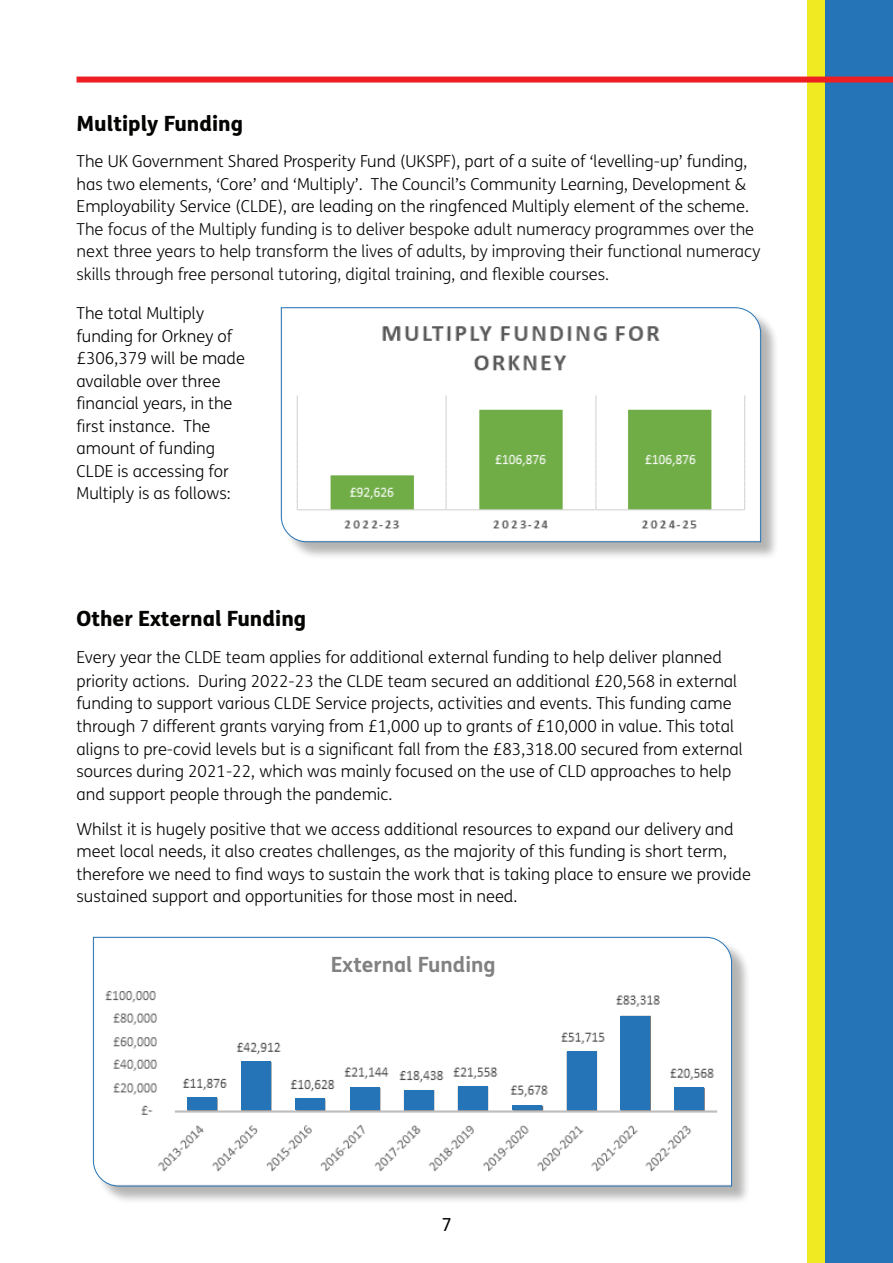
<style>
.page{position:relative;width:893px;height:1263px;background:#fff}
.page>*{position:absolute;margin:0;border:0;box-sizing:border-box;transform-origin:0 0}
.t1{font:800 21px "FS Me";color:#040503}
.t2{font:700 21px "FS Me";color:#808180}
.t3{font:18px "FS Me";color:#040503}
.t4{font:300 16.5px/22.5px "FS Me";color:#040503}
.s1{color:#0a0c0a}
</style>
<div class="page">
<div style="left:825px;top:0;width:68px;height:1263px;background:#2574b7"></div>
<div style="left:808px;top:0;width:17px;height:1263px;background:#efea22"></div>
<div style="left:283px;top:310px;width:496px;height:251px;background:#040503;opacity:.3"></div>
<svg style="left:281px;top:307px;width:480px;height:235px"></svg>
<div style="left:95px;top:939px;width:656px;height:266px;background:#040503;opacity:.3"></div>
<svg style="left:93px;top:936px;width:639px;height:251px"></svg>
<div style="left:77px;top:77px;width:816px;height:6px;background:#ee1f23"></div>
<div style="left:106px;top:945px;width:615px;height:38px;background:#fff"></div>
<div style="left:187px;top:1097px;width:30px;height:13px;background:#2574b7"></div>
<div style="left:295px;top:1098px;width:30px;height:12px;background:#2574b7"></div>
<div style="left:241px;top:1062px;width:30px;height:48px;background:#2574b7"></div>
<div style="left:350px;top:1087px;width:30px;height:23px;background:#2574b7"></div>
<div style="left:404px;top:1090px;width:29px;height:20px;background:#2574b7"></div>
<div style="left:458px;top:1086px;width:29px;height:23px;background:#2574b7"></div>
<div style="left:512px;top:1105px;width:29px;height:5px;background:#2574b7"></div>
<div style="left:567px;top:1051px;width:30px;height:59px;background:#2574b7"></div>
<div style="left:620px;top:1016px;width:30px;height:94px;background:#2574b7"></div>
<div style="left:674px;top:1087px;width:30px;height:23px;background:#2574b7"></div>
<p class="t1" style="left:77px;top:106px;width:168px">Multiply Funding</p>
<p class="t4" style="left:77px;top:150px;width:686px">The UK Government Shared Prosperity Fund (UKSPF), part of a suite of ‘levelling-up’ funding, has two elements, ‘Core’ and ‘Multiply’. The Council’s Community Learning, Development &amp; Employability Service (CLDE), are leading on the ringfenced Multiply element of the scheme.<br><span class="s1">The focus of the Multiply funding is to deliver bespoke adult numeracy programmes over the next three years to help transform the lives of adults, by improving their functional numeracy skills through free personal tutoring, digital training, and flexible courses.</span></p>
<p class="t4" style="left:77px;top:302px;width:170px">The total Multiply funding for Orkney of £306,379 will be made available over three financial years, in the first instance. The amount of funding<br>CLDE is accessing for<br>Multiply is as follows:</p>
<p class="t1" style="left:77px;top:602px;width:231px">Other External Funding</p>
<p class="t4" style="left:77px;top:645px;width:662px;line-height:24px">Every year the CLDE team applies for additional external funding to help deliver planned priority actions. During 2022-23 the CLDE team secured an additional £20,568 in external</p>
<p class="t4" style="left:77px;top:692px;width:668px">funding to support various CLDE Service projects, activities and events. This funding came through 7 different grants varying from £1,000 up to grants of £10,000 in value. This total aligns to pre-covid levels but is a significant fall from the £83,318.00 secured from external sources during 2021-22, which was mainly focused on the use of CLD approaches to help and support people through the pandemic.</p>
<p class="t4" style="left:77px;top:817px;width:676px">Whilst it is hugely positive that we access additional resources to expand our delivery and meet local needs, it also creates challenges, as the majority of this funding is short term, therefore we need to find ways to sustain the work that is taking place to ensure we provide sustained support and opportunities for those most in need.</p>
<p class="t2" style="left:331px;top:948px;width:166px">External Funding</p>
<p class="t3" style="left:441px;top:1213px;width:12px">7</p>
</div>
